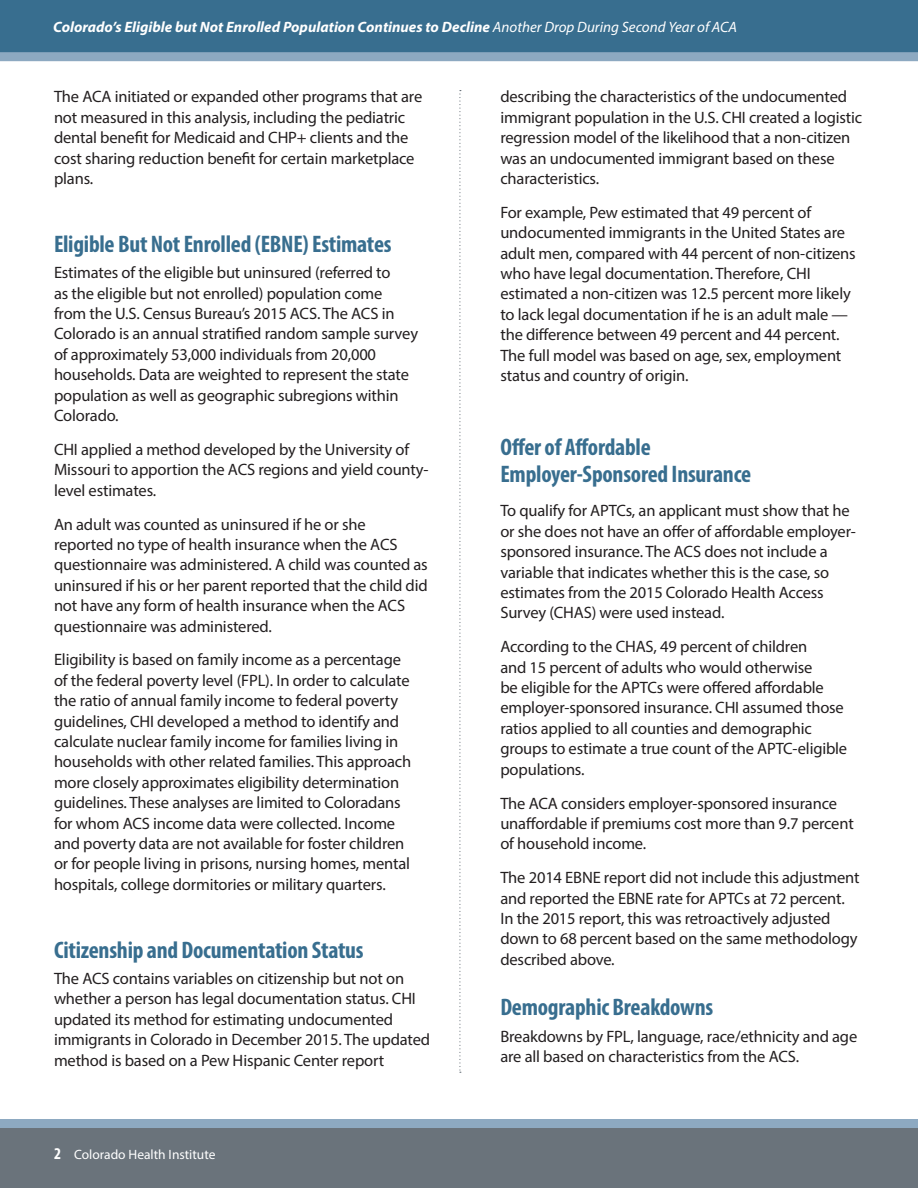
<style>
.page{position:relative;width:918px;height:1188px;background:#fff}
.page>*{position:absolute;margin:0;border:0;box-sizing:border-box;transform-origin:0 0}
.t1{font:700 condensed 24px/27px "Myriad Pro";letter-spacing:-.01em;color:#386e8f}
.t2{font:16.5px/20.4px "Myriad Pro";letter-spacing:-.01em;color:#231f20}
.t3{font:italic 700 15px "Myriad Pro";color:#fff}
.t4{font:13.5px "Myriad Pro";color:#fff}
.s1{font-weight:400}
.s2{font-weight:700;font-stretch:condensed;font-size:16.5px}
</style>
<div class="page">
<div style="left:0;top:1124px;width:918px;height:64px;background:#6a737b"></div>
<div style="left:0;top:1119px;width:918px;height:9px;background:#8da9c1"></div>
<div style="left:0;top:0;width:918px;height:54px;background:#386e8f"></div>
<div style="left:0;top:52px;width:918px;height:9px;background:#8da9c1"></div>
<svg style="left:459px;top:90px;width:2px;height:983px"></svg>
<p class="t3" style="left:53px;top:17px;width:685px">Colorado’s Eligible but Not Enrolled Population Continues to Decline <span class="s1">Another Drop During Second Year of ACA</span></p>
<p class="t2" style="left:54px;top:86px;width:370px">The ACA initiated or expanded other programs that are not measured in this analysis, including the pediatric dental benefit for Medicaid and CHP+ clients and the cost sharing reduction benefit for certain marketplace plans.</p>
<p class="t1" style="left:54px;top:230px;width:339px">Eligible But Not Enrolled (EBNE) Estimates</p>
<p class="t2" style="left:54px;top:262px;width:366px">Estimates of the eligible but uninsured (referred to<br>as the eligible but not enrolled) population come from the U.S. Census Bureau’s 2015 ACS. The ACS in Colorado is an annual stratified random sample survey of approximately 53,000 individuals from 20,000 households. Data are weighted to represent the state population as well as geographic subregions within Colorado.</p>
<p class="t2" style="left:54px;top:439px;width:376px">CHI applied a method developed by the University of<br>Missouri to apportion the ACS regions and yield county&shy;level estimates.</p>
<p class="t2" style="left:54px;top:514px;width:375px">An adult was counted as uninsured if he or she reported no type of health insurance when the ACS questionnaire was administered. A child was counted as uninsured if his or her parent reported that the child did not have any form of health insurance when the ACS questionnaire was administered.</p>
<p class="t2" style="left:54px;top:649px;width:359px">Eligibility is based on family income as a percentage of the federal poverty level (FPL). In order to calculate the ratio of annual family income to federal poverty guidelines, CHI developed a method to identify and calculate nuclear family income for families living in households with other related families. This approach more closely approximates eligibility determination guidelines. These analyses are limited to Coloradans for whom ACS income data were collected. Income and poverty data are not available for foster children or for people living in prisons, nursing homes, mental hospitals, college dormitories or military quarters.</p>
<p class="t1" style="left:54px;top:936px;width:311px">Citizenship and Documentation Status</p>
<p class="t2" style="left:54px;top:968px;width:378px">The ACS contains variables on citizenship but not on whether a person has legal documentation status. CHI updated its method for estimating undocumented immigrants in Colorado in December 2015. The updated method is based on a Pew Hispanic Center report</p>
<p class="t4" style="left:54px;top:1146px;width:163px"><span class="s2">2</span> Colorado Health Institute</p>
<p class="t2" style="left:500px;top:86px;width:363px">describing the characteristics of the undocumented immigrant population in the U.S. CHI created a logistic regression model of the likelihood that a non-citizen was an undocumented immigrant based on these characteristics.</p>
<p class="t2" style="left:500px;top:202px;width:357px">For example, Pew estimated that 49 percent of undocumented immigrants in the United States are adult men, compared with 44 percent of non-citizens who have legal documentation. Therefore, CHI estimated a non-citizen was 12.5 percent more likely to lack legal documentation if he is an adult male — the difference between 49 percent and 44 percent.<br>The full model was based on age, sex, employment status and country of origin.</p>
<p class="t1" style="left:500px;top:433px;width:252px">Offer of Affordable<br>Employer-Sponsored Insurance</p>
<p class="t2" style="left:500px;top:500px;width:357px">To qualify for APTCs, an applicant must show that he or she does not have an offer of affordable employer&shy;sponsored insurance. The ACS does not include a variable that indicates whether this is the case, so estimates from the 2015 Colorado Health Access Survey (CHAS) were used instead.</p>
<p class="t2" style="left:500px;top:636px;width:348px">According to the CHAS, 49 percent of children<br>and 15 percent of adults who would otherwise<br>be eligible for the APTCs were offered affordable employer-sponsored insurance. CHI assumed those ratios applied to all counties and demographic groups to estimate a true count of the APTC-eligible populations.</p>
<p class="t2" style="left:500px;top:793px;width:355px">The ACA considers employer-sponsored insurance unaffordable if premiums cost more than 9.7 percent of household income.</p>
<p class="t2" style="left:500px;top:867px;width:361px">The 2014 EBNE report did not include this adjustment and reported the EBNE rate for APTCs at 72 percent.<br>In the 2015 report, this was retroactively adjusted down to 68 percent based on the same methodology described above.</p>
<p class="t1" style="left:500px;top:993px;width:214px">Demographic Breakdowns</p>
<p class="t2" style="left:500px;top:1026px;width:358px">Breakdowns by FPL, language, race/ethnicity and age are all based on characteristics from the ACS.</p>
</div>
